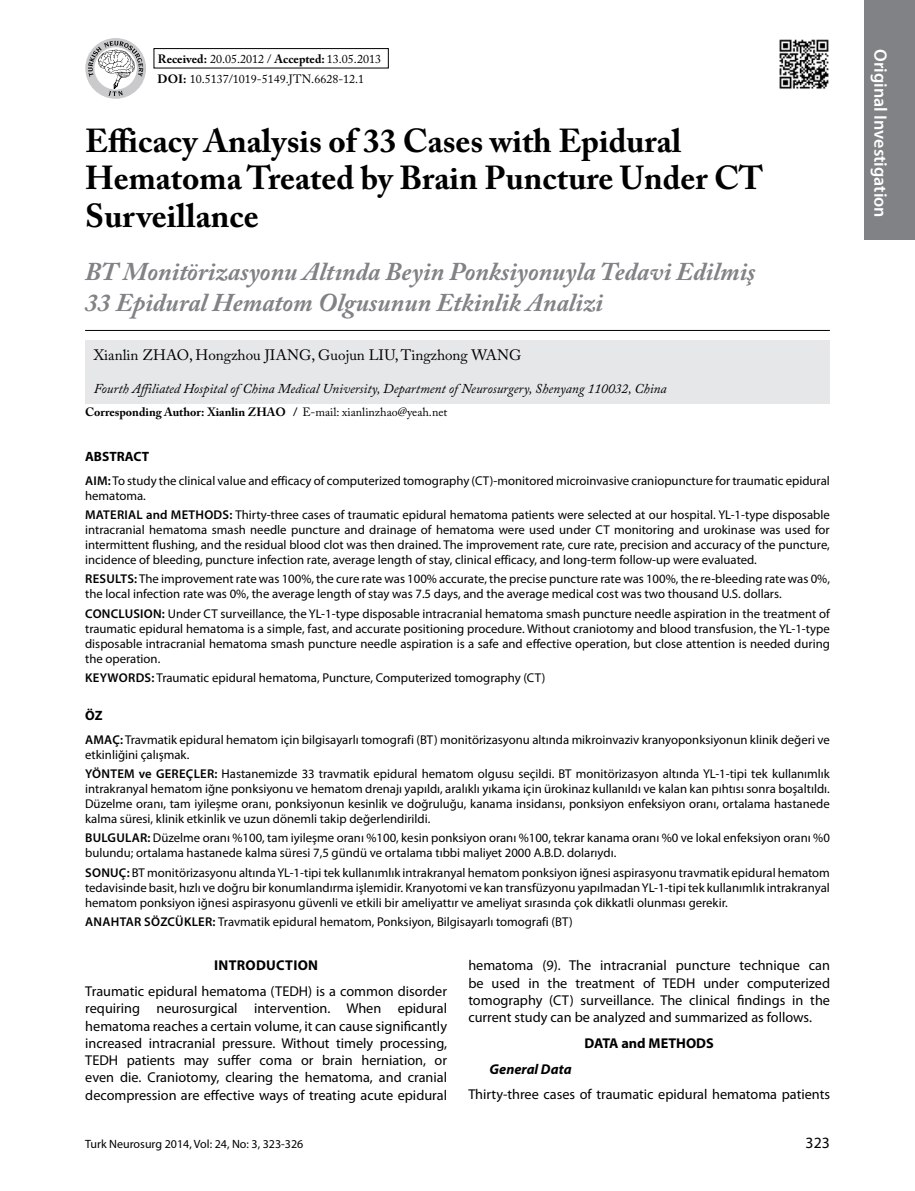
<style>
.page{position:relative;width:915px;height:1191px;background:#fff}
.page>*{position:absolute;margin:0;border:0;box-sizing:border-box;transform-origin:0 0}
.t1{font:700 33px/37.5px "Adobe Caslon Pro";color:#000}
.t2{font:italic 700 25.5px/31.5px "Adobe Caslon Pro";color:#808285}
.t3{font:600 18px "Myriad Pro";color:#fff}
.t4{font:15.75px "Myriad Pro";color:#000}
.t5{font:15px "Adobe Caslon Pro";color:#000}
.t6{font:14.25px/17.2px "Myriad Pro";color:#000;text-align:justify}
.t7{font:700 14.25px "Myriad Pro";color:#000}
.t8{font:italic 700 14.25px "Myriad Pro";color:#000}
.t9{font:italic 13.5px "Adobe Caslon Pro";color:#000}
.t10{font:700 13.5px "Myriad Pro";color:#000}
.t11{font:12.75px/15px "Myriad Pro";color:#000}
.t12{font:600 12.75px "Myriad Pro";color:#000}
.t13{font:12px/20.2px "Adobe Caslon Pro";color:#000}
.t14{font:12px "Myriad Pro";color:#000}
.t15{font:700 12px "Adobe Caslon Pro";color:#000}
.s1{font-weight:700}
.s2{font-weight:600}
</style>
<div class="page">
<div style="left:863px;top:0;width:51px;height:240px;background:#808285"></div>
<div style="left:153px;top:48px;width:235px;height:20px;border:1px solid #000"></div>
<svg style="left:85px;top:38px;width:61px;height:61px"></svg>
<svg style="left:88px;top:41px;width:55px;height:55px"></svg>
<hr style="left:85px;top:330px;width:744px;height:1px;background:#000">
<div style="left:85px;top:340px;width:744px;height:63px;background:#e6e7e8"></div>
<img style="left:779px;top:39px;width:50px;height:50px">
<p class="t13" style="left:158px;top:48px;width:225px"><span class="s1">Received:</span> 20.05.2012 / <span class="s1">Accepted:</span> 13.05.2013<br><span class="s1">DOI:</span> 10.5137/1019-5149.JTN.6628-12.1</p>
<h1 class="t1" style="left:85px;top:122px;width:679px">Efficacy Analysis of 33 Cases with Epidural<br>Hematoma Treated by Brain Puncture Under CT<br>Surveillance</h1>
<h2 class="t2" style="left:85px;top:255px;width:671px">BT Monitörizasyonu Altında Beyin Ponksiyonuyla Tedavi Edilmiş<br>33 Epidural Hematom Olgusunun Etkinlik Analizi</h2>
<p class="t5" style="left:94px;top:346px;width:429px">Xianlin Zhao , Hongzhou Jıan g, Guojun Lıu, Tingzhong Wan g</p>
<p class="t9" style="left:94px;top:381px;width:574px">Fourth Affiliated Hospital of China Medical University, Department of Neurosurgery, Shenyang 110032, China</p>
<p class="t15" style="left:85px;top:405px;width:173px">Corresponding Author: Xianlin Zhao</p>
<p class="t13" style="left:293px;top:402px;width:156px"><span class="s1">/</span> E-mail: xianlinzhao@yeah.net</p>
<p class="t10" style="left:85px;top:448px;width:65px">ABSTRACT</p>
<p class="t11" style="left:85px;top:473px;width:746px"><span class="s2">AIM:</span> To study the clinical value and efficacy of computerized tomography (CT)-monitored microinvasive craniopuncture for traumatic epidural hematoma.</p>
<p class="t12" style="left:85px;top:506px;width:9px">MATER</p>
<p class="t12" style="left:125px;top:506px;width:56px">IAL AND METH</p>
<p class="t11" style="left:85px;top:507px;width:746px;text-align:justify;text-indent:119px"><span class="s2">ODS:</span> Thirty-three cases of traumatic epidural hematoma patients were selected at our hospital. YL-1-type disposable intracranial hematoma smash needle puncture and drainage of hematoma were used under CT monitoring and urokinase was used for intermittent flushing, and the residual blood clot was then drained. The improvement rate, cure rate, precision and accuracy of the puncture, incidence of bleeding, puncture infection rate, average length of stay, clinical efficacy, and long-term follow-up were evaluated.</p>
<p class="t11" style="left:85px;top:571px;width:746px"><span class="s2">RESULTS:</span> The improvement rate was 100%, the cure rate was 100% accurate, the precise puncture rate was 100%, the re-bleeding rate was 0%, the local infection rate was 0%, the average length of stay was 7.5 days, and the average medical cost was two thousand U.S. dollars.</p>
<p class="t11" style="left:85px;top:605px;width:746px;text-align:justify"><span class="s2">CONCLUSION:</span> Under CT surveillance, the YL-1-type disposable intracranial hematoma smash puncture needle aspiration in the treatment of traumatic epidural hematoma is a simple, fast, and accurate positioning procedure. Without craniotomy and blood transfusion, the YL-1-type disposable intracranial hematoma smash puncture needle aspiration is a safe and effective operation, but close attention is needed during the operation.</p>
<p class="t11" style="left:85px;top:670px;width:461px"><span class="s2">KEYWORDS:</span> Traumatic epidural hematoma, Puncture, Computerized tomography (CT)</p>
<p class="t10" style="left:85px;top:707px;width:19px">ÖZ</p>
<p class="t11" style="left:85px;top:732px;width:746px"><span class="s2">AMAÇ:</span> Travmatik epidural hematom için bilgisayarlı tomografi (BT) monitörizasyonu altında mikroinvaziv kranyoponksiyonun klinik değeri ve etkinliğini çalışmak.</p>
<p class="t11" style="left:85px;top:766px;width:746px;text-align:justify"><span class="s2">YÖNTEM VE GEREÇLER:</span> Hastanemizde 33 travmatik epidural hematom olgusu seçildi. BT monitörizasyon altında YL-1-tipi tek kullanımlık intrakranyal hematom iğne ponksiyonu ve hematom drenajı yapıldı, aralıklı yıkama için ürokinaz kullanıldı ve kalan kan pıhtısı sonra boşaltıldı.<br>Düzelme oranı, tam iyileşme oranı, ponksiyonun kesinlik ve doğruluğu, kanama insidansı, ponksiyon enfeksiyon oranı, ortalama hastanede kalma süresi, klinik etkinlik ve uzun dönemli takip değerlendirildi.</p>
<p class="t11" style="left:85px;top:830px;width:746px"><span class="s2">BU LGU LAR:</span> Düzelme oranı %100, tam iyileşme oranı %100, kesin ponksiyon oranı %100, tekrar kanama oranı %0 ve lokal enfeksiyon oranı %0 bulundu; ortalama hastanede kalma süresi 7,5 gündü ve ortalama tıbbi maliyet 2000 A.B.D. dolarıydı.</p>
<p class="t11" style="left:85px;top:864px;width:746px;text-align:justify"><span class="s2">SONUÇ:</span> BT monitörizasyonu altında YL-1-tipi tek kullanımlık intrakranyal hematom ponksiyon iğnesi aspirasyonu travmatik epidural hematom tedavisinde basit, hızlı ve doğru bir konumlandırma işlemidir. Kranyotomi ve kan transfüzyonu yapılmadan YL-1-tipi tek kullanımlık intrakranyal hematom ponksiyon iğnesi aspirasyonu güvenli ve etkili bir ameliyattır ve ameliyat sırasında çok dikkatli olunması gerekir.</p>
<p class="t11" style="left:85px;top:914px;width:489px"><span class="s2">ANAHTAR SÖZCÜKLER:</span> Travmatik epidural hematom, Ponksiyon, Bilgisayarlı tomografi (BT)</p>
<p class="t7" style="left:214px;top:956px;width:14px">INTR</p>
<p class="t7" style="left:245px;top:956px;width:72px">ODUCTION</p>
<p class="t6" style="left:85px;top:982px;width:363px">Traumatic epidural hematoma (TEDH) is a common disorder requiring neurosurgical intervention. When epidural hematoma reaches a certain volume, it can cause significantly increased intracranial pressure. Without timely processing, TEDH patients may suffer coma or brain herniation, or even die. Craniotomy, clearing the hematoma, and cranial decompression are effective ways of treating acute epidural</p>
<p class="t6" style="left:468px;top:956px;width:363px">hematoma (9). The intracranial puncture technique can be used in the treatment of TEDH under computerized tomography (CT) surveillance. The clinical findings in the current study can be analyzed and summarized as follows.</p>
<p class="t7" style="left:584px;top:1033px;width:131px">DATA AND METHODS</p>
<p class="t8" style="left:489px;top:1059px;width:83px">General Data</p>
<p class="t6" style="left:468px;top:1085px;width:363px">Thirty-three cases of traumatic epidural hematoma patients</p>
<p class="t14" style="left:85px;top:1137px;width:220px">Turk Neurosurg 2014, Vol: 24, No: 3, 323-326</p>
<p class="t4" style="left:805px;top:1133px;width:26px">323</p>
<h3 class="t3" style="left:891px;top:49px;width:170px;rotate:90deg">ORIGINAL INVESTIGATION</h3>
</div>
